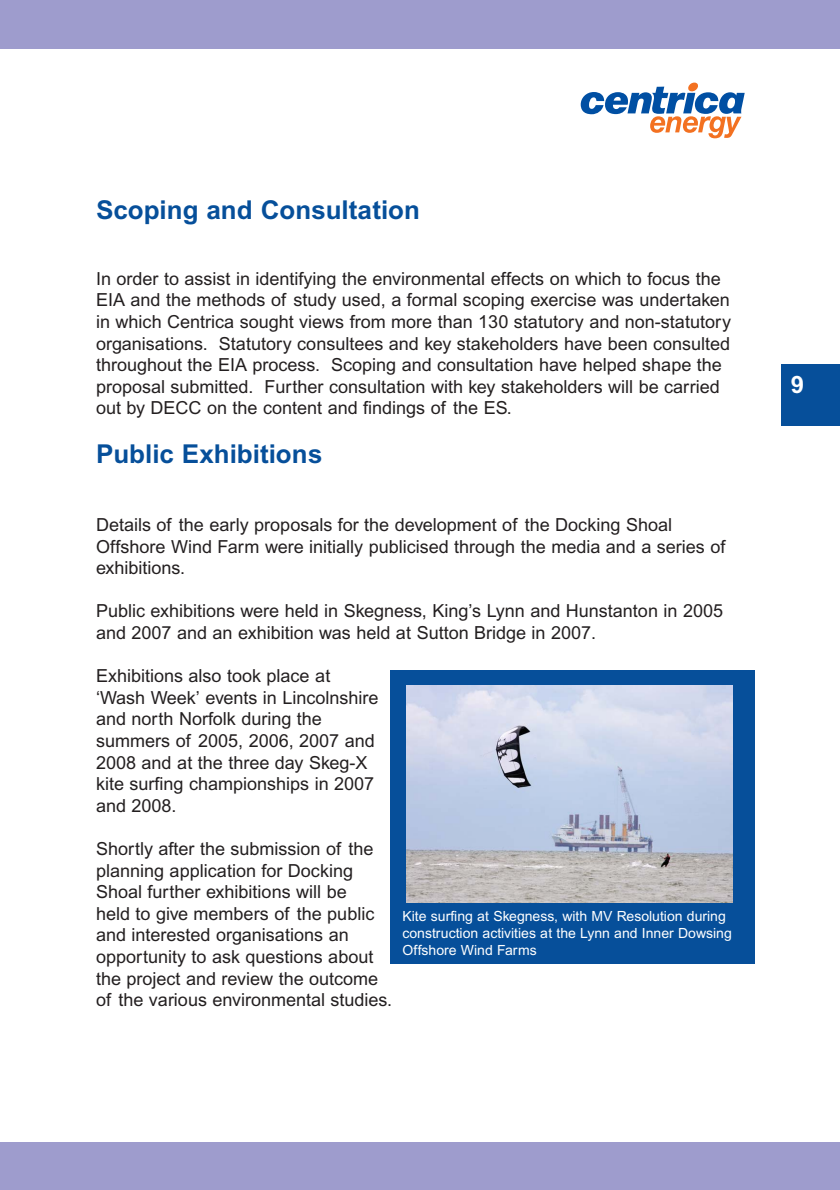
<style>
.page{position:relative;width:840px;height:1190px;background:#fff}
.page>*{position:absolute;margin:0;border:0;box-sizing:border-box;transform-origin:0 0}
.t1{font:700 26px "Arial";color:#064f9a}
.t2{font:700 24px "Arial";color:#fff}
.t3{font:18px/21.6px "Arial";color:#231f20}
.t4{font:14px/16.8px "Arial";color:#fff}
</style>
<div class="page">
<svg style="left:581px;top:83px;width:164px;height:55px"></svg>
<div style="left:781px;top:365px;width:59px;height:61px;background:#064f9a"></div>
<div style="left:0;top:0;width:840px;height:49px;background:#9e9ccd"></div>
<div style="left:0;top:1142px;width:840px;height:48px;background:#9e9ccd"></div>
<div style="left:390px;top:670px;width:365px;height:294px;background:#064f9a"></div>
<img style="left:407px;top:686px;width:325px;height:217px">
<h1 class="t1" style="left:96px;top:200px;width:326px">Scoping and Consultation</h1>
<p class="t3" style="left:96px;top:270px;width:637px">In order to assist in identifying the environmental effects on which to focus the EIA and the methods of study used, a formal scoping exercise was undertaken in which Centrica sought views from more than 130 statutory and non-statutory organisations. Statutory consultees and key stakeholders have been consulted throughout the EIA process. Scoping and consultation have helped shape the proposal submitted. Further consultation with key stakeholders will be carried out by DECC on the content and findings of the ES.</p>
<h1 class="t1" style="left:96px;top:444px;width:228px">Public Exhibitions</h1>
<p class="t3" style="left:96px;top:516px;width:631px">Details of the early proposals for the development of the Docking Shoal<br>Offshore Wind Farm were initially publicised through the media and a series of exhibitions.</p>
<p class="t3" style="left:96px;top:602px;width:629px">Public exhibitions were held in Skegness, King’s Lynn and Hunstanton in 2005 and 2007 and an exhibition was held at Sutton Bridge in 2007.</p>
<p class="t3" style="left:96px;top:667px;width:284px">Exhibitions also took place at ‘Wash Week’ events in Lincolnshire and north Norfolk during the summers of 2005, 2006, 2007 and<br>2008 and at the three day Skeg-X kite surfing championships in 2007 and 2008.</p>
<p class="t3" style="left:96px;top:840px;width:298px">Shortly after the submission of the planning application for Docking Shoal further exhibitions will be<br>held to give members of the public and interested organisations an opportunity to ask questions about the project and review the outcome of the various environmental studies.</p>
<p class="t4" style="left:403px;top:909px;width:331px">Kite surfing at Skegness, with MV Resolution during construction activities at the Lynn and Inner Dowsing<br>Offshore Wind Farms</p>
<h2 class="t2" style="left:791px;top:376px;width:15px">9</h2>
</div>
